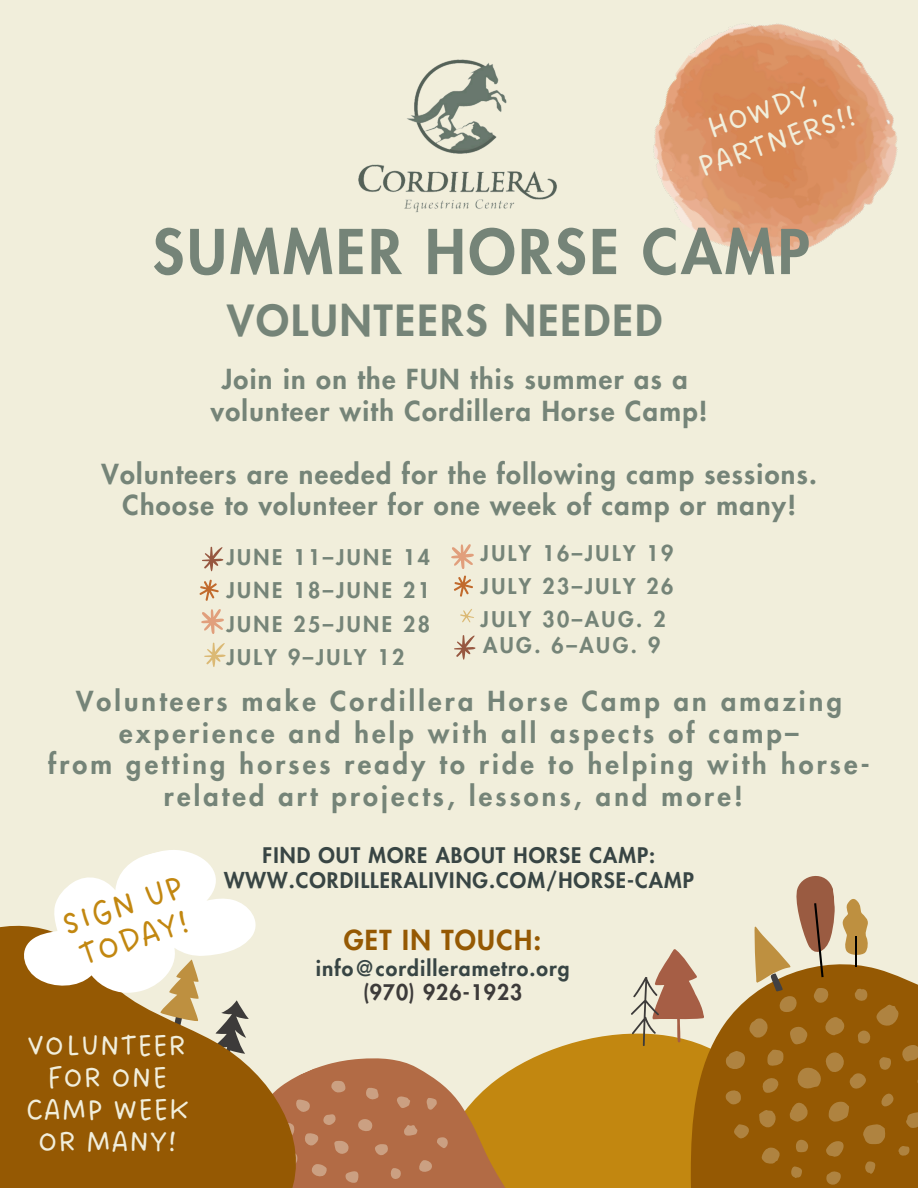
<style>
.page{position:relative;width:918px;height:1188px;background:#f1eedb}
.page>*{position:absolute;margin:0;border:0;box-sizing:border-box;transform-origin:0 0}
.t1{font:800 60px "Futura LT Pro";letter-spacing:.05em;color:#758478}
.t2{font:800 42px "Futura LT Pro";letter-spacing:.05em;color:#758478}
.t3{font:36px/34.8px "DO Sans Regular";color:#c28710}
.t4{font:33.15px/33.2px "DO Sans Regular";color:#f1eedb;text-align:center}
.t5{font:31.8px/31.8px "DO Sans Regular";color:#f1eedb;text-align:center}
.t6{font:800 27px/31.5px "Futura LT Pro";letter-spacing:.12em;color:#758478;text-align:center}
.t7{font:800 27px/31.5px "Futura LT Pro";letter-spacing:.05em;color:#758478;text-align:center}
.t8{font:800 27px "Futura LT Pro";letter-spacing:.05em;color:#955903}
.t9{font:800 21.15px "Futura LT Pro";letter-spacing:.12em;color:#758478}
.t10{font:800 21px/24.8px "Futura LT Pro";letter-spacing:.05em;color:#384544;text-align:center}
.t11{font:800 21px "Futura LT Pro";letter-spacing:.05em;color:#3d3b3a}
</style>
<div class="page">
<div style="left:604px;top:1033px;width:87px;height:155px;background:#c28710"></div>
<svg style="left:691px;top:1023px;width:227px;height:165px;background:#9e650f"></svg>
<svg style="left:630px;top:949px;width:76px;height:97px"></svg>
<svg style="left:312px;top:1036px;width:292px;height:152px;fill:#c28710"></svg>
<svg style="left:312px;top:1076px;width:139px;height:111px;background:#b5714d"></svg>
<svg style="left:725px;top:876px;width:193px;height:309px"></svg>
<svg style="left:0;top:927px;width:312px;height:261px;background:#a26f25"></svg>
<img style="left:358px;top:59px;width:199px;height:154px">
<img style="left:653px;top:23px;width:245px;height:234px">
<svg style="left:204px;top:642px;width:21px;height:25px"></svg>
<svg style="left:202px;top:546px;width:21px;height:25px"></svg>
<svg style="left:200px;top:580px;width:19px;height:21px"></svg>
<svg style="left:460px;top:609px;width:14px;height:13px"></svg>
<svg style="left:454px;top:576px;width:19px;height:21px"></svg>
<svg style="left:451px;top:544px;width:23px;height:25px"></svg>
<svg style="left:201px;top:609px;width:23px;height:25px"></svg>
<svg style="left:454px;top:635px;width:21px;height:25px"></svg>
<svg style="left:2px;top:850px;width:270px;height:172px"></svg>
<h3 class="t4" style="left:683px;top:122px;width:166px;rotate:-19deg">HOWDY,<br>PARTNERS!!</h3>
<p class="t1" style="left:153px;top:225px;width:659px">SUMMER HORSE CAMP</p>
<h6 class="t2" style="left:227px;top:302px;width:436px">VOLUNTEERS NEEDED</h6>
<p class="t7" style="left:211px;top:365px;width:498px">Join in on the FUN this summer as a volunteer with Cordillera Horse Camp!</p>
<p class="t7" style="left:101px;top:459px;width:717px">Volunteers are needed for the following camp sessions.<br>Choose to volunteer for one week of camp or many!</p>
<p class="t9" style="left:226px;top:548px;width:205px">JUNE 11–JUNE 14</p>
<h1 class="t9" style="left:226px;top:581px;width:205px">JUNE 18–JUNE 21</h1>
<h2 class="t9" style="left:226px;top:614px;width:205px">JUNE 25–JUNE 28</h2>
<h5 class="t9" style="left:226px;top:647px;width:180px">JULY 9–JULY 12</h5>
<h5 class="t9" style="left:481px;top:544px;width:194px">JULY 16–JULY 19</h5>
<p class="t9" style="left:481px;top:577px;width:194px">JULY 23–JULY 26</p>
<h6 class="t9" style="left:481px;top:610px;width:187px">JULY 30–AUG. 2</h6>
<p class="t9" style="left:483px;top:635px;width:179px">AUG. 6–AUG. 9</p>
<h6 class="t6" style="left:48px;top:687px;width:823px">Volunteers make Cordillera Horse Camp an amazing experience and help with all aspects of camp–<br>from getting horses ready to ride to helping with horse&shy;related art projects, lessons, and more!</h6>
<p class="t3" style="left:58px;top:910px;width:128px;rotate:-18deg">SIGN UP<br>TODAY!</p>
<h6 class="t5" style="left:26px;top:1031px;width:165px">VOLUNTEER<br>FOR ONE<br>CAMP WEEK<br>OR MANY!</h6>
<p class="t10" style="left:224px;top:844px;width:471px">FIND OUT MORE ABOUT HORSE CAMP:<br>WWW.CORDILLERALIVING.COM/HORSE-CAMP</p>
<p class="t8" style="left:344px;top:928px;width:199px">GET IN TOUCH:</p>
<p class="t10" style="left:316px;top:956px;width:255px">info@cordillerametro.org</p>
<p class="t11" style="left:363px;top:983px;width:161px">(970) 926-1923</p>
</div>
